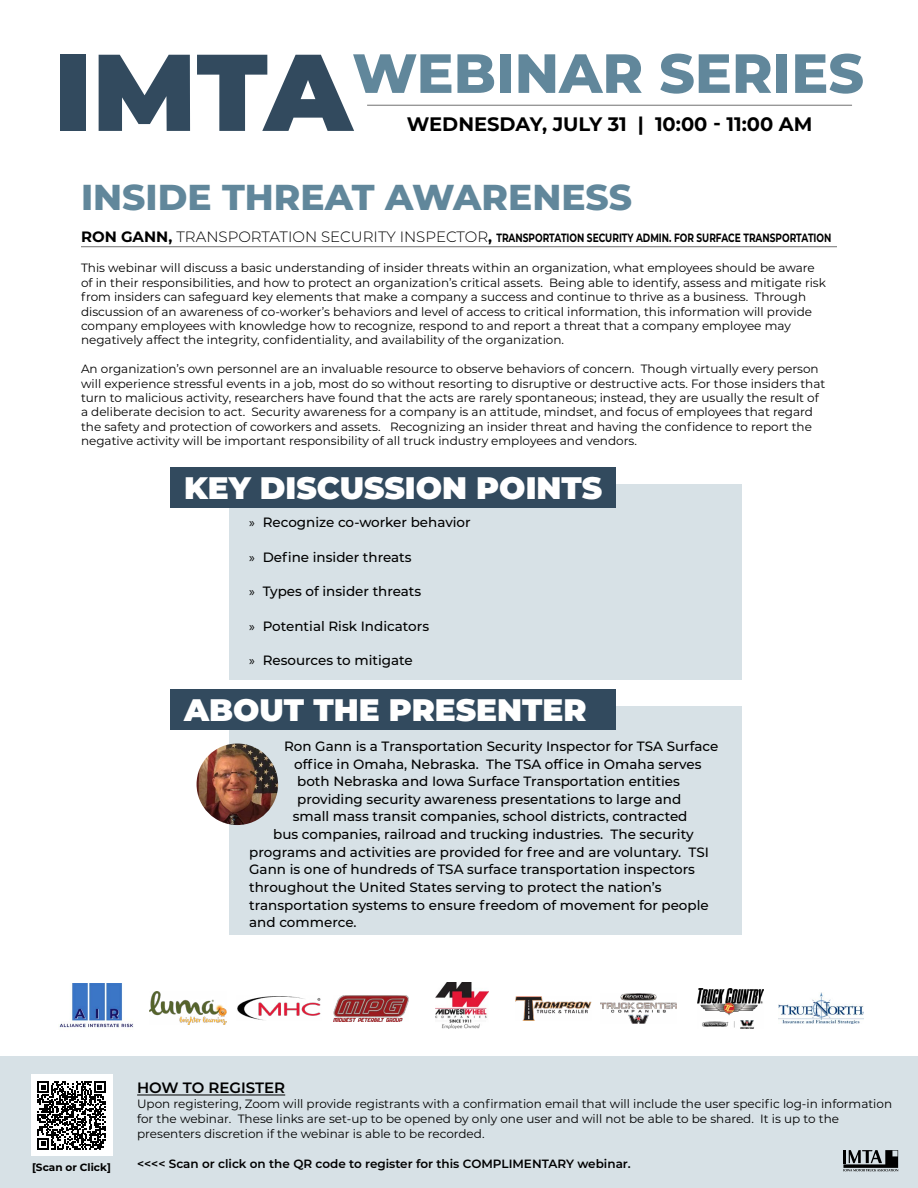
<style>
.page{position:relative;width:918px;height:1188px;background:#fff}
.page>*{position:absolute;margin:0;border:0;box-sizing:border-box;transform-origin:0 0}
.t1{font:900 108.9px "Montserrat";color:#324a5e}
.t2{font:800 55.05px "Montserrat";color:#61879b}
.t3{font:800 36px "Montserrat";color:#61879b}
.t4{font:900 31.05px "Montserrat";color:#fff}
.t5{font:700 19.5px "Montserrat";color:#000}
.t6{font:600 15px "Montserrat";color:#000}
.t7{font:500 13.5px "Montserrat";color:#000}
.t8{font:12px/14.4px "Montserrat";color:#000}
.t9{font:700 12px "Montserrat";color:#000;scale:.75 1}
.t10{font:600 12px "Montserrat";color:#000}
.t11{font:700 10.5px "Montserrat";color:#000}
.s1{font-size:15px}
.s2{font-weight:300;font-size:15px}
.s3{font-family:"Myriad Pro";font-weight:400}
</style>
<div class="page">
<hr style="left:367px;top:105px;width:485px;height:1px;background:#808080">
<img style="left:516px;top:997px;width:75px;height:23px">
<img style="left:697px;top:988px;width:66px;height:41px">
<img style="left:600px;top:993px;width:77px;height:31px">
<img style="left:779px;top:993px;width:85px;height:31px">
<img style="left:59px;top:983px;width:74px;height:45px">
<img style="left:333px;top:995px;width:75px;height:27px">
<img style="left:436px;top:982px;width:52px;height:46px">
<img style="left:237px;top:996px;width:84px;height:25px">
<img style="left:150px;top:992px;width:76px;height:33px">
<div style="left:0;top:1056px;width:918px;height:132px;background:#d7e1e6"></div>
<hr style="left:137px;top:1095px;width:148px;height:1px;background:#000">
<div style="left:31px;top:1075px;width:81px;height:81px;background:#fff"></div>
<svg style="left:37px;top:1081px;width:69px;height:68px"></svg>
<svg style="left:843px;top:1150px;width:55px;height:21px"></svg>
<div style="left:229px;top:484px;width:513px;height:196px;background:#d7e1e6"></div>
<div style="left:171px;top:468px;width:445px;height:40px;background:#324a5e"></div>
<div style="left:229px;top:706px;width:513px;height:229px;background:#d7e1e6"></div>
<div style="left:171px;top:690px;width:445px;height:40px;background:#324a5e"></div>
<img style="left:197px;top:744px;width:81px;height:81px;border-radius:41px">
<hr style="left:81px;top:246px;width:756px;height:1px;background:#808080">
<h2 class="t2" style="left:352px;top:33px;width:513px">WEBINAR SERIES</h2>
<h1 class="t1" style="left:54px;top:10px;width:300px">IMTA</h1>
<h3 class="t5" style="left:407px;top:110px;width:407px">WEDNESDAY, JULY 31 | 10:00 - 11:00 AM</h3>
<h3 class="t3" style="left:81px;top:171px;width:553px">INSIDE THREAT AWARENESS</h3>
<p class="t9" style="left:81px;top:229px;width:1002px"><span class="s1">RON GANN,</span> <span class="s2">TRANSPORTATION SECURITY INSPECTOR</span><span class="s1">,</span> TRANSPORTATION SECURITY ADMIN. FOR SURFACE TRANSPORTATION</p>
<p class="t8" style="left:81px;top:260px;width:747px">This webinar will discuss a basic understanding of insider threats within an organization, what employees should be aware of in their responsibilities, and how to protect an organization’s critical assets. Being able to identify, assess and mitigate risk from insiders can safeguard key elements that make a company a success and continue to thrive as a business. Through discussion of an awareness of co-worker’s behaviors and level of access to critical information, this information will provide company employees with knowledge how to recognize, respond to and report a threat that a company employee may negatively affect the integrity, confidentiality, and availability of the organization.</p>
<p class="t8" style="left:81px;top:361px;width:746px">An organization’s own personnel are an invaluable resource to observe behaviors of concern. Though virtually every person will experience stressful events in a job, most do so without resorting to disruptive or destructive acts. For those insiders that turn to malicious activity, researchers have found that the acts are rarely spontaneous; instead, they are usually the result of a deliberate decision to act. Security awareness for a company is an attitude, mindset, and focus of employees that regard the safety and protection of coworkers and assets. Recognizing an insider threat and having the confidence to report the negative activity will be important responsibility of all truck industry employees and vendors.</p>
<h3 class="t4" style="left:184px;top:464px;width:420px">KEY DISCUSSION POINTS</h3>
<p class="t7" style="left:249px;top:513px;width:223px"><span class="s3">»</span> Recognize co-worker behavior</p>
<p class="t7" style="left:249px;top:548px;width:164px"><span class="s3">»</span> Define insider threats</p>
<p class="t7" style="left:249px;top:582px;width:174px"><span class="s3">»</span> Types of insider threats</p>
<p class="t7" style="left:249px;top:617px;width:181px"><span class="s3">»</span> Potential Risk Indicators</p>
<p class="t7" style="left:249px;top:651px;width:165px"><span class="s3">»</span> Resources to mitigate</p>
<h3 class="t4" style="left:184px;top:686px;width:404px">ABOUT THE PRESENTER</h3>
<p class="t7" style="left:284px;top:737px;width:436px">Ron Gann is a Transportation Security Inspector for TSA Surface</p>
<p class="t7" style="left:294px;top:754px;width:409px">office in Omaha, Nebraska. The TSA office in Omaha serves</p>
<p class="t7" style="left:297px;top:772px;width:384px">both Nebraska and Iowa Surface Transportation entities</p>
<p class="t7" style="left:297px;top:790px;width:386px">providing security awareness presentations to large and</p>
<p class="t7" style="left:293px;top:807px;width:396px">small mass transit companies, school districts, contracted</p>
<p class="t7" style="left:273px;top:825px;width:422px">bus companies, railroad and trucking industries. The security</p>
<p class="t7" style="left:249px;top:842px;width:461px">programs and activities are provided for free and are voluntary. TSI</p>
<p class="t7" style="left:249px;top:860px;width:447px">Gann is one of hundreds of TSA surface transportation inspectors</p>
<p class="t7" style="left:249px;top:878px;width:414px">throughout the United States serving to protect the nation’s</p>
<p class="t7" style="left:249px;top:895px;width:461px">transportation systems to ensure freedom of movement for people</p>
<p class="t7" style="left:249px;top:913px;width:109px">and commerce.</p>
<p class="t11" style="left:32px;top:1160px;width:80px">[Scan or Click]</p>
<p class="t6" style="left:137px;top:1078px;width:150px">HOW TO REGISTER</p>
<p class="t8" style="left:137px;top:1096px;width:757px;line-height:15px">Upon registering, Zoom will provide registrants with a confirmation email that will include the user specific log-in information for the webinar. These links are set-up to be opened by only one user and will not be able to be shared. It is up to the presenters discretion if the webinar is able to be recorded.</p>
<p class="t10" style="left:137px;top:1156px;width:495px">&lt;&lt;&lt;&lt; Scan or click on the QR code to register for this COMPLIMENTARY webinar.</p>
</div>
